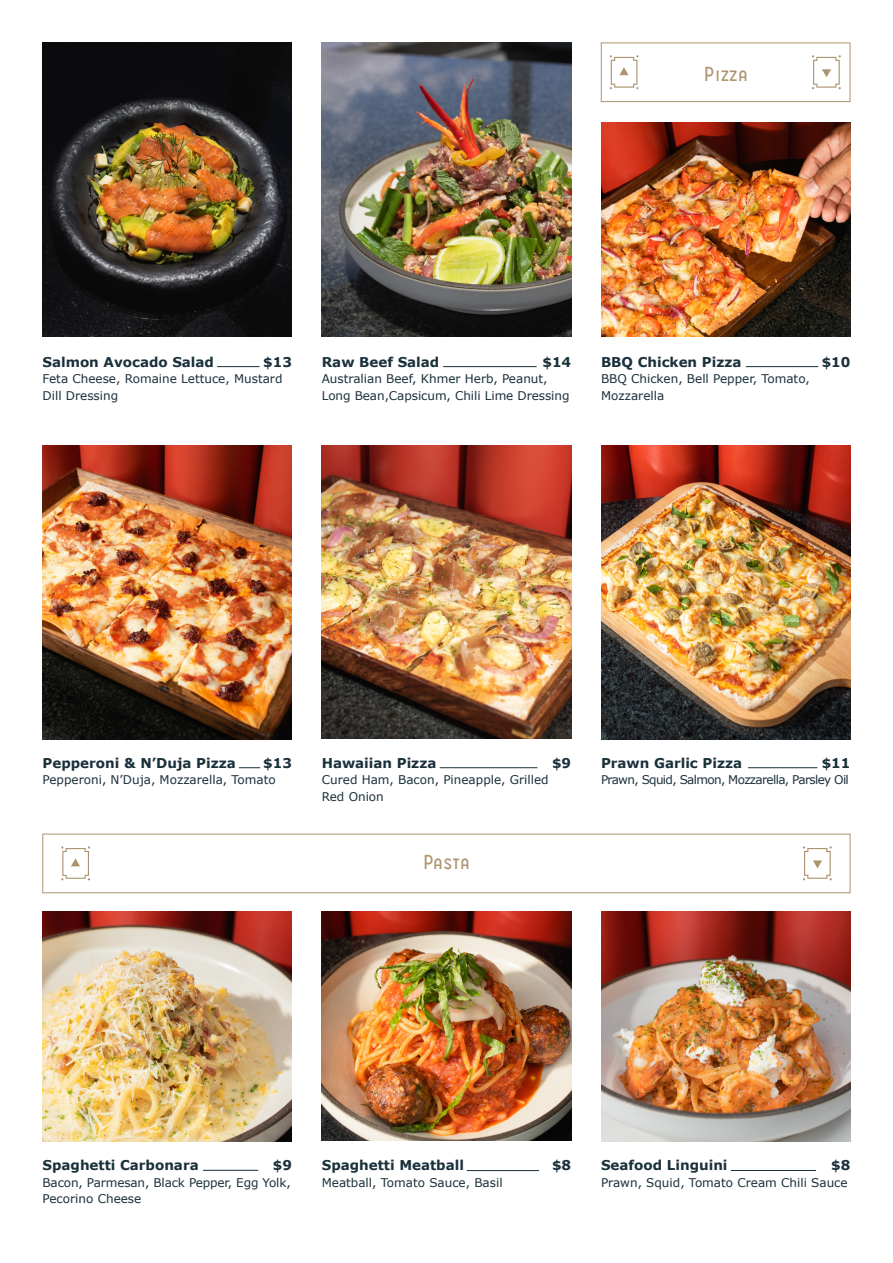
<style>
.page{position:relative;width:893px;height:1263px;background:#fff}
.page>*{position:absolute;margin:0;border:0;box-sizing:border-box;transform-origin:0 0}
.t1{font:21px "Portuguesa Caps";color:#ad9470}
.t2{font:700 13.5px "Verdana";color:#1a303b}
.t3{font:12px/16.5px "Verdana";color:#1a303b}
.t4{font:12px "Verdana";letter-spacing:-.055em;color:#1a303b}
</style>
<div class="page">
<img style="left:43px;top:912px;width:249px;height:229px">
<img style="left:322px;top:912px;width:249px;height:229px">
<img style="left:601px;top:912px;width:249px;height:229px">
<img style="left:43px;top:43px;width:249px;height:293px">
<hr style="left:217px;top:366px;width:43px;height:1px;background:#1a303b">
<hr style="left:746px;top:366px;width:72px;height:1px;background:#1a303b">
<hr style="left:443px;top:366px;width:94px;height:1px;background:#1a303b">
<svg style="left:239px;top:767px;width:21px;height:1px"></svg>
<hr style="left:440px;top:767px;width:97px;height:1px;background:#1a303b">
<hr style="left:748px;top:767px;width:69px;height:1px;background:#1a303b">
<img style="left:601px;top:122px;width:249px;height:214px">
<img style="left:43px;top:445px;width:249px;height:294px">
<img style="left:322px;top:43px;width:249px;height:293px">
<img style="left:322px;top:445px;width:249px;height:294px">
<img style="left:601px;top:445px;width:249px;height:294px">
<div style="left:601px;top:43px;width:249px;height:59px;border:1px solid #ad9470"></div>
<svg style="left:610px;top:55px;width:28px;height:34px"></svg>
<svg style="left:812px;top:55px;width:29px;height:34px"></svg>
<svg style="left:803px;top:846px;width:29px;height:34px"></svg>
<div style="left:42px;top:834px;width:808px;height:59px;border:1px solid #ad9470"></div>
<svg style="left:61px;top:846px;width:29px;height:34px"></svg>
<hr style="left:467px;top:1170px;width:72px;height:1px;background:#1a303b">
<hr style="left:731px;top:1170px;width:85px;height:1px;background:#1a303b">
<hr style="left:203px;top:1170px;width:55px;height:1px;background:#1a303b">
<p class="t1" style="left:703px;top:62px;width:46px">Pizza</p>
<p class="t2" style="left:263px;top:353px;width:30px">$13</p>
<p class="t2" style="left:542px;top:353px;width:30px">$14</p>
<p class="t2" style="left:822px;top:353px;width:30px">$10</p>
<p class="t2" style="left:322px;top:353px;width:119px">Raw Beef Salad</p>
<p class="t3" style="left:322px;top:371px;width:227px">Australian Beef, Khmer Herb, Peanut,</p>
<p class="t3" style="left:322px;top:387px;width:249px">Long Bean,Capsicum, Chili Lime Dressing</p>
<p class="t2" style="left:43px;top:353px;width:173px">Salmon Avocado Salad</p>
<p class="t3" style="left:43px;top:371px;width:242px">Feta Cheese, Romaine Lettuce, Mustard<br>Dill Dressing</p>
<p class="t2" style="left:601px;top:353px;width:142px">BBQ Chicken Pizza</p>
<p class="t3" style="left:601px;top:371px;width:210px">BBQ Chicken, Bell Pepper, Tomato,</p>
<p class="t3" style="left:601px;top:387px;width:65px">Mozzarella</p>
<p class="t2" style="left:263px;top:754px;width:30px">$13</p>
<p class="t2" style="left:322px;top:754px;width:116px">Hawaiian Pizza</p>
<p class="t3" style="left:322px;top:772px;width:228px">Cured Ham, Bacon, Pineapple, Grilled<br>Red Onion</p>
<p class="t2" style="left:552px;top:754px;width:21px">$9</p>
<p class="t2" style="left:43px;top:754px;width:195px">Pepperoni &amp; N’Duja Pizza</p>
<p class="t3" style="left:43px;top:772px;width:235px">Pepperoni, N’Duja, Mozzarella, Tomato</p>
<p class="t2" style="left:822px;top:754px;width:30px">$11</p>
<p class="t2" style="left:601px;top:754px;width:143px">Prawn Garlic Pizza</p>
<p class="t4" style="left:601px;top:772px;width:249px">Prawn, Squid, Salmon, Mozzarella, Parsley Oil</p>
<p class="t1" style="left:422px;top:850px;width:49px">Pasta</p>
<p class="t2" style="left:43px;top:1157px;width:158px">Spaghetti Carbonara</p>
<p class="t2" style="left:831px;top:1157px;width:21px">$8</p>
<p class="t3" style="left:43px;top:1174px;width:250px">Bacon, Parmesan, Black Pepper, Egg Yolk,</p>
<p class="t3" style="left:43px;top:1191px;width:100px">Pecorino Cheese</p>
<p class="t2" style="left:273px;top:1157px;width:21px">$9</p>
<p class="t2" style="left:552px;top:1157px;width:21px">$8</p>
<p class="t2" style="left:601px;top:1157px;width:128px">Seafood Linguini</p>
<p class="t3" style="left:601px;top:1174px;width:248px">Prawn, Squid, Tomato Cream Chili Sauce</p>
<p class="t2" style="left:322px;top:1157px;width:144px">Spaghetti Meatball</p>
<p class="t3" style="left:322px;top:1174px;width:182px">Meatball, Tomato Sauce, Basil</p>
</div>
